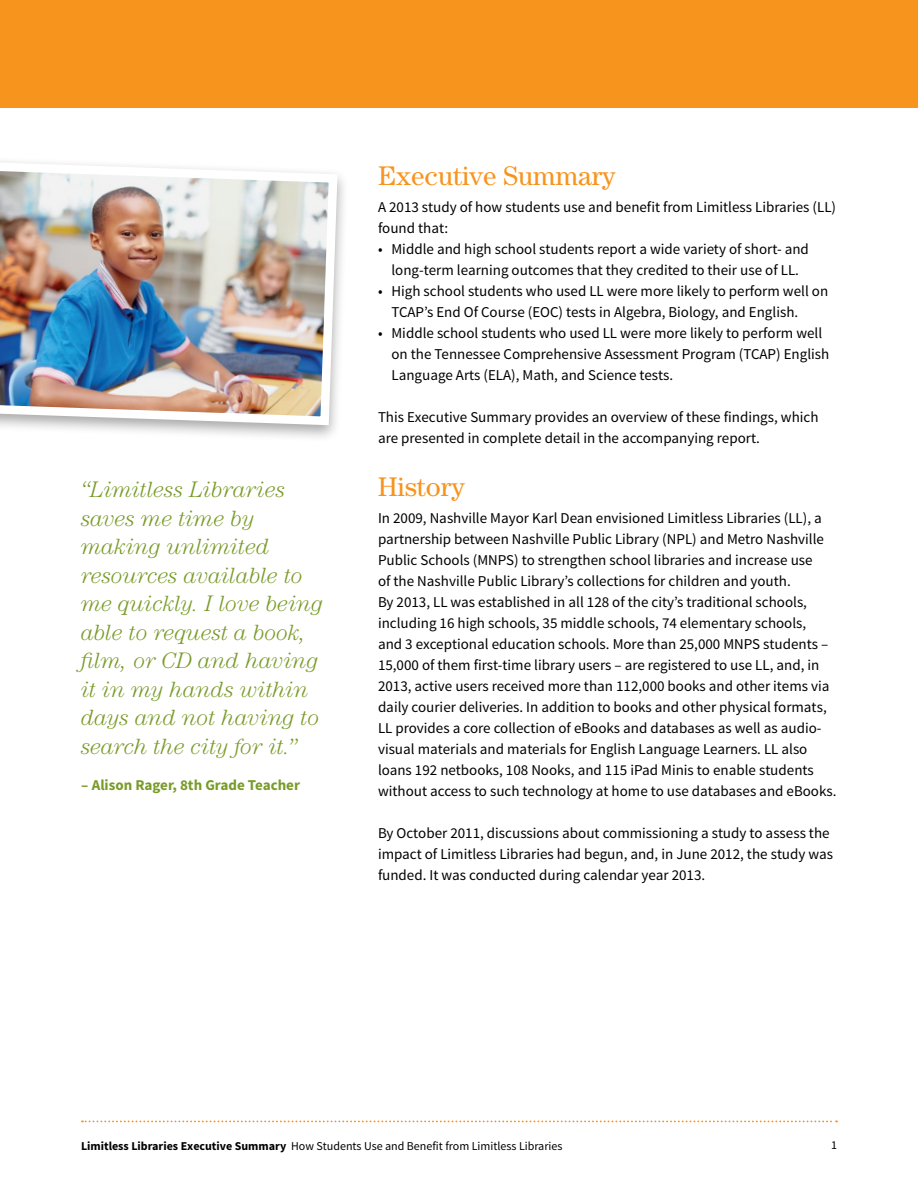
<style>
.page{position:relative;width:918px;height:1188px;background:#fff}
.page>*{position:absolute;margin:0;border:0;box-sizing:border-box;transform-origin:0 0}
.t1{font:27px "Century";color:#f7941e}
.t2{font:italic 300 22.5px/28.5px "Century";letter-spacing:-.005em;color:#799b28}
.t3{font:15px/21px "Source Sans Pro";color:#000}
.t4{font:700 15px "Source Sans Pro";color:#799b28}
.t5{font:12px "Source Sans Pro";color:#000}
.s1{font-weight:700}
</style>
<div class="page">
<div style="left:0;top:0;width:918px;height:108px;background:#f7941e"></div>
<svg style="left:82px;top:1120px;width:755px;height:2px"></svg>
<div style="left:0;top:156px;width:349px;height:286px;background:#000;opacity:.35"></div>
<img style="left:0;top:158px;width:342px;height:272px">
<h2 class="t2" style="left:81px;top:475px;width:244px">“Limitless Libraries saves me time by making unlimited resources available to me quickly. I love being able to request a book, film, or CD and having it in my hands within days and not having to search the city for it.”</h2>
<p class="t4" style="left:81px;top:775px;width:220px">– Alison Rager, 8th Grade Teacher</p>
<h1 class="t1" style="left:378px;top:160px;width:239px">Executive Summary</h1>
<p class="t3" style="left:378px;top:197px;width:460px">A 2013 study of how students use and benefit from Limitless Libraries (LL) found that:</p>
<p class="t3" style="left:378px;top:239px;width:432px;text-align:center">• Middle and high school students report a wide variety of short- and long-term learning outcomes that they credited to their use of LL.</p>
<p class="t3" style="left:392px;top:281px;width:438px;text-indent:-14px">• High school students who used LL were more likely to perform well on<br>TCAP’s End Of Course (EOC) tests in Algebra, Biology, and English.</p>
<p class="t3" style="left:392px;top:323px;width:439px;text-indent:-14px">• Middle school students who used LL were more likely to perform well on the Tennessee Comprehensive Assessment Program (TCAP) English<br>Language Arts (ELA), Math, and Science tests.</p>
<p class="t3" style="left:378px;top:407px;width:442px">This Executive Summary provides an overview of these findings, which are presented in complete detail in the accompanying report.</p>
<h1 class="t1" style="left:378px;top:471px;width:88px">History</h1>
<p class="t3" style="left:378px;top:507px;width:460px">In 2009, Nashville Mayor Karl Dean envisioned Limitless Libraries (LL), a partnership between Nashville Public Library (NPL) and Metro Nashville Public Schools (MNPS) to strengthen school libraries and increase use<br>of the Nashville Public Library’s collections for children and youth.<br>By 2013, LL was established in all 128 of the city’s traditional schools, including 16 high schools, 35 middle schools, 74 elementary schools,<br>and 3 exceptional education schools. More than 25,000 MNPS students – 15,000 of them first-time library users – are registered to use LL, and, in 2013, active users received more than 112,000 books and other items via daily courier deliveries. In addition to books and other physical formats, LL provides a core collection of eBooks and databases as well as audio&shy;visual materials and materials for English Language Learners. LL also loans 192 netbooks, 108 Nooks, and 115 iPad Minis to enable students without access to such technology at home to use databases and eBooks.</p>
<p class="t3" style="left:378px;top:822px;width:457px">By October 2011, discussions about commissioning a study to assess the impact of Limitless Libraries had begun, and, in June 2012, the study was funded. It was conducted during calendar year 2013.</p>
<p class="t5" style="left:81px;top:1139px;width:483px"><span class="s1">Limitless Libraries Executive Summary</span> How Students Use and Benefit from Limitless Libraries</p>
<p class="t5" style="left:831px;top:1137px;width:7px">1</p>
</div>
